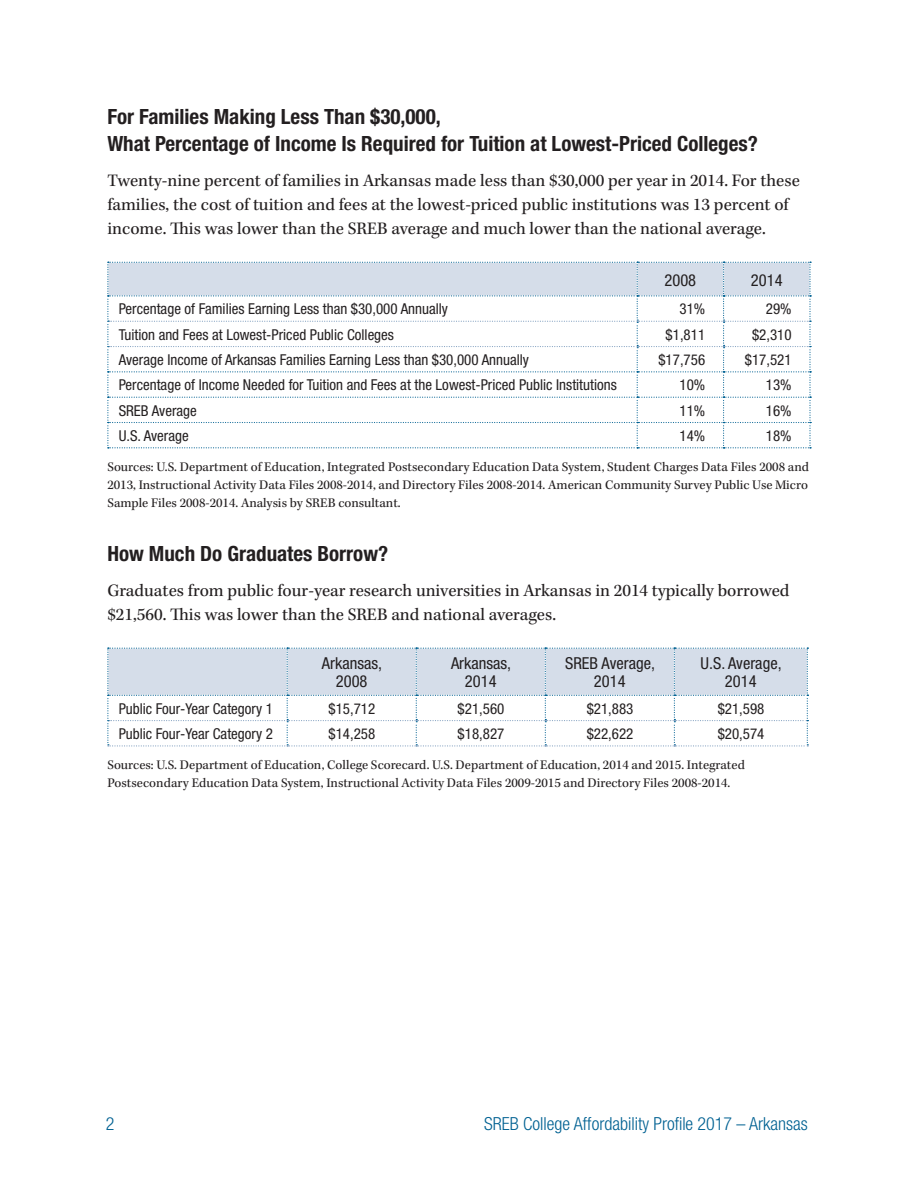
<style>
.page{position:relative;width:918px;height:1188px;background:#fff}
.page>*{position:absolute;margin:0;border:0;box-sizing:border-box;transform-origin:0 0}
.black_subhead{font:700 condensed 21px/27px "Helvetica Neue";color:#231f20}
.text{font:18px/24px "Kepler Std";color:#231f20}
.t1{font:300 condensed 18px "Helvetica Neue";color:#006192}
.Table_columns{font:condensed 16.5px/18px "Helvetica Neue";color:#231f20;text-align:center}
.Body_Copy{font:condensed 15px "Helvetica Neue";color:#231f20}
.text-2{font:condensed 15px "Helvetica Neue";color:#231f20}
.source{font:13.5px/18px "Kepler Std";color:#231f20;text-align:justify}
</style>
<div class="page">
<svg style="left:107px;top:262px;width:704px;height:186px"></svg>
<svg style="left:107px;top:648px;width:701px;height:99px"></svg>
<p class="black_subhead" style="left:107px;top:103px;width:652px">For Families Making Less Than $30,000,<br>What Percentage of Income Is Required for Tuition at Lowest-Priced Colleges?</p>
<p class="text" style="left:107px;top:169px;width:694px">Twenty-nine percent of families in Arkansas made less than $30,000 per year in 2014. For these families, the cost of tuition and fees at the lowest-priced public institutions was 13 percent of income. This was lower than the SREB average and much lower than the national average.</p>
<p class="Table_columns" style="left:665px;top:271px;width:33px">2008</p>
<p class="Table_columns" style="left:751px;top:271px;width:33px">2014</p>
<p class="Body_Copy" style="left:119px;top:301px;width:331px">Percentage of Families Earning Less than $30,000 Annually</p>
<p class="text-2" style="left:679px;top:301px;width:27px">31%</p>
<p class="text-2" style="left:766px;top:301px;width:27px">29%</p>
<p class="Body_Copy" style="left:119px;top:326px;width:277px">Tuition and Fees at Lowest-Priced Public Colleges</p>
<p class="text-2" style="left:666px;top:326px;width:41px">$1,811</p>
<p class="text-2" style="left:752px;top:326px;width:41px">$2,310</p>
<p class="Body_Copy" style="left:119px;top:351px;width:412px">Average Income of Arkansas Families Earning Less than $30,000 Annually</p>
<p class="text-2" style="left:658px;top:351px;width:48px">$17,756</p>
<p class="text-2" style="left:745px;top:351px;width:48px">$17,521</p>
<p class="Body_Copy" style="left:119px;top:376px;width:500px">Percentage of Income Needed for Tuition and Fees at the Lowest-Priced Public Institutions</p>
<p class="text-2" style="left:679px;top:376px;width:27px">10%</p>
<p class="text-2" style="left:766px;top:376px;width:27px">13%</p>
<p class="Body_Copy" style="left:119px;top:402px;width:80px">SREB Average</p>
<p class="text-2" style="left:679px;top:402px;width:27px">11%</p>
<p class="text-2" style="left:766px;top:402px;width:27px">16%</p>
<p class="Body_Copy" style="left:119px;top:427px;width:72px">U.S. Average</p>
<p class="text-2" style="left:679px;top:427px;width:27px">14%</p>
<p class="text-2" style="left:766px;top:427px;width:27px">18%</p>
<p class="source" style="left:107px;top:459px;width:703px">Sources: U.S. Department of Education, Integrated Postsecondary Education Data System, Student Charges Data Files 2008 and 2013, Instructional Activity Data Files 2008-2014, and Directory Files 2008-2014. American Community Survey Public Use Micro Sample Files 2008-2014. Analysis by SREB consultant.</p>
<p class="black_subhead" style="left:107px;top:540px;width:282px">How Much Do Graduates Borrow?</p>
<p class="text" style="left:107px;top:579px;width:684px">Graduates from public four-year research universities in Arkansas in 2014 typically borrowed $21,560. This was lower than the SREB and national averages.</p>
<p class="Table_columns" style="left:322px;top:654px;width:62px">Arkansas,<br>2008</p>
<p class="Table_columns" style="left:451px;top:654px;width:62px">Arkansas,<br>2014</p>
<p class="Table_columns" style="left:565px;top:654px;width:91px">SREB Average,<br>2014</p>
<p class="Table_columns" style="left:701px;top:654px;width:83px">U.S. Average,<br>2014</p>
<p class="Body_Copy" style="left:119px;top:700px;width:156px">Public Four-Year Category 1</p>
<p class="text-2" style="left:329px;top:700px;width:48px">$15,712</p>
<p class="text-2" style="left:458px;top:700px;width:48px">$21,560</p>
<p class="text-2" style="left:587px;top:700px;width:48px">$21,883</p>
<p class="text-2" style="left:718px;top:700px;width:48px">$21,598</p>
<p class="Body_Copy" style="left:119px;top:725px;width:156px">Public Four-Year Category 2</p>
<p class="text-2" style="left:329px;top:725px;width:48px">$14,258</p>
<p class="text-2" style="left:458px;top:725px;width:48px">$18,827</p>
<p class="text-2" style="left:587px;top:725px;width:48px">$22,622</p>
<p class="text-2" style="left:718px;top:725px;width:48px">$20,574</p>
<p class="source" style="left:107px;top:757px;width:639px">Sources: U.S. Department of Education, College Scorecard. U.S. Department of Education, 2014 and 2015. Integrated<br>Postsecondary Education Data System, Instructional Activity Data Files 2009-2015 and Directory Files 2008-2014.</p>
<p class="t1" style="left:106px;top:1113px;width:10px">2</p>
<p class="t1" style="left:484px;top:1113px;width:325px">SREB College Affordability Profile 2017 – Arkansas</p>
</div>
